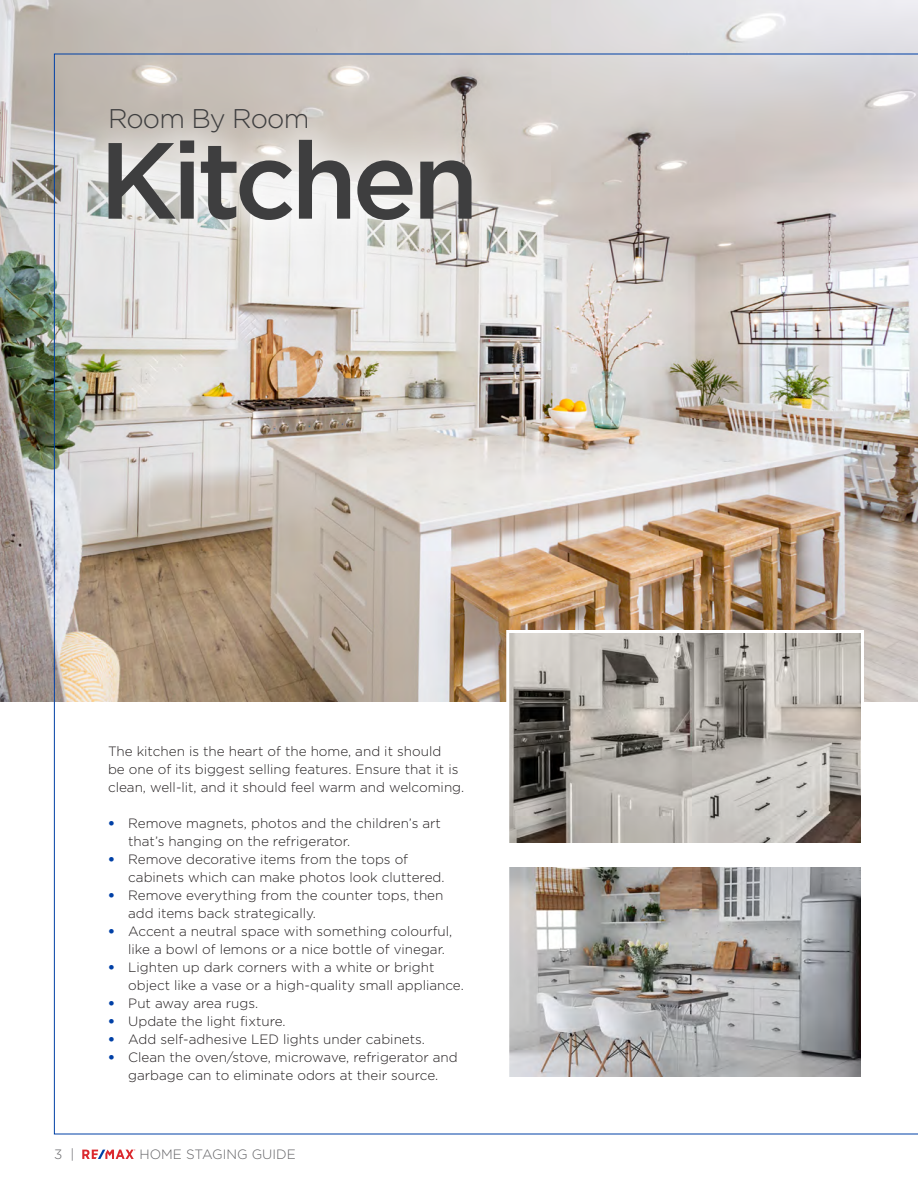
<style>
.page{position:relative;width:918px;height:1188px;background:#fff}
.page>*{position:absolute;margin:0;border:0;box-sizing:border-box;transform-origin:0 0}
.t1{font:500 108px "Gotham";letter-spacing:-.05em;color:#3e3e3f}
.t2{font:300 27px "Gotham";letter-spacing:-.03em;color:#3e3e3f}
.t3{font:300 13.5px/18px "Gotham";color:#231f20}
.t4{font:300 13.5px "Gotham";color:#636366}
.s1{font-weight:900;color:#0040a6}
</style>
<div class="page">
<img style="left:0;top:0;width:918px;height:702px">
<img style="left:54px;top:54px;width:864px;height:1080px">
<svg style="left:82px;top:1149px;width:53px;height:10px"></svg>
<div style="left:70px;top:102px;width:440px;height:155px;background:#fff;opacity:.62"></div>
<svg style="left:505px;top:862px;width:361px;height:220px;background:#aeacab"></svg>
<svg style="left:505px;top:628px;width:361px;height:220px;background:#afaaa3"></svg>
<p class="t2" style="left:108px;top:103px;width:203px">Room By Room</p>
<p class="t1" style="left:99px;top:119px;width:382px">Kitchen</p>
<p class="t3" style="left:108px;top:742px;width:358px">The kitchen is the heart of the home, and it should<br>be one of its biggest selling features. Ensure that it is clean, well-lit, and it should feel warm and welcoming.</p>
<p class="t3" style="left:128px;top:814px;width:314px;text-indent:-20px"><span class="s1">•</span> Remove magnets, photos and the children’s art that’s hanging on the refrigerator.</p>
<p class="t3" style="left:128px;top:850px;width:318px;text-indent:-20px"><span class="s1">•</span> Remove decorative items from the tops of cabinets which can make photos look cluttered.</p>
<p class="t3" style="left:128px;top:886px;width:317px;text-indent:-20px"><span class="s1">•</span> Remove everything from the counter tops, then add items back strategically.</p>
<p class="t3" style="left:128px;top:922px;width:326px;text-indent:-20px"><span class="s1">•</span> Accent a neutral space with something colourful, like a bowl of lemons or a nice bottle of vinegar.</p>
<p class="t3" style="left:128px;top:958px;width:337px;text-indent:-20px"><span class="s1">•</span> Lighten up dark corners with a white or bright object like a vase or a high-quality small appliance.</p>
<p class="t3" style="left:108px;top:994px;width:152px"><span class="s1">•</span> Put away area rugs.</p>
<p class="t3" style="left:108px;top:1012px;width:179px"><span class="s1">•</span> Update the light fixture.</p>
<p class="t3" style="left:108px;top:1030px;width:319px"><span class="s1">•</span> Add self-adhesive LED lights under cabinets.</p>
<p class="t3" style="left:108px;top:1048px;width:351px;text-align:center"><span class="s1">•</span> Clean the oven/stove, microwave, refrigerator and garbage can to eliminate odors at their source.</p>
<p class="t4" style="left:54px;top:1147px;width:22px">3 |</p>
<p class="t4" style="left:139px;top:1147px;width:158px">HOME STAGING GUIDE</p>
</div>
